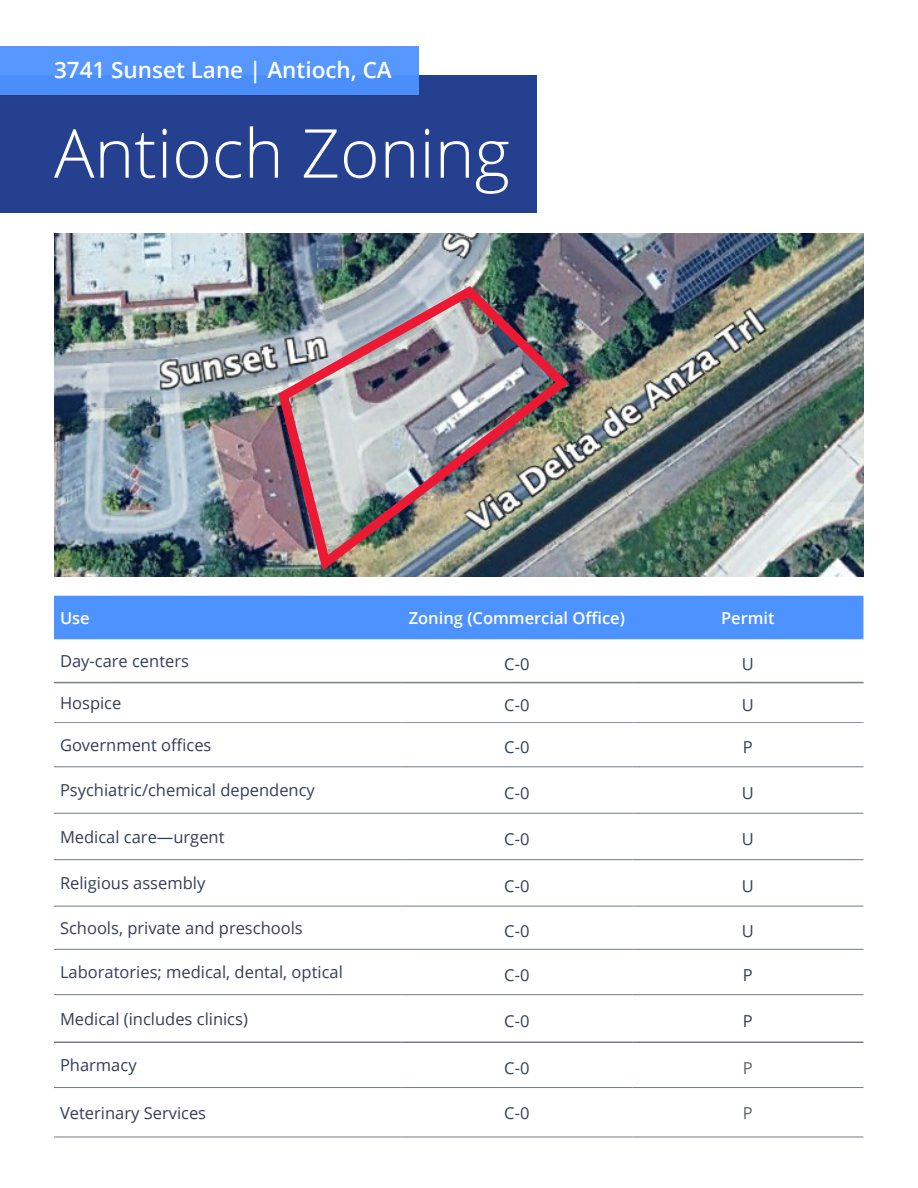
<style>
.page{position:relative;width:918px;height:1188px;background:#fff}
.page>*{position:absolute;margin:0;border:0;box-sizing:border-box;transform-origin:0 0}
.t1{font:300 67.5px "Open Sans";color:#fff}
.t2{font:600 22.5px "Open Sans";color:#fff}
.t3{font:16.5px "Open Sans";color:#353e59}
.t4{font:600 16.5px "Open Sans";color:#fff}
.t5{font:16.5px "Open Sans";color:#5f6369}
</style>
<div class="page">
<div style="left:0;top:75px;width:537px;height:138px;background:#25408f"></div>
<div style="left:0;top:46px;width:419px;height:48px;background:#5698ff"></div>
<div style="left:54px;top:596px;width:809px;height:43px;background:#4d93ff"></div>
<hr style="left:54px;top:682px;width:347px;height:1px;background:#71788b">
<hr style="left:54px;top:683px;width:347px;height:1px;background:#71788b">
<hr style="left:401px;top:682px;width:231px;height:1px;background:#71788b">
<hr style="left:401px;top:683px;width:231px;height:1px;background:#71788b">
<hr style="left:632px;top:682px;width:231px;height:1px;background:#71788b">
<hr style="left:632px;top:683px;width:231px;height:1px;background:#71788b">
<hr style="left:54px;top:722px;width:347px;height:1px;background:#8993b1">
<hr style="left:401px;top:722px;width:231px;height:1px;background:#8993b1">
<hr style="left:632px;top:722px;width:231px;height:1px;background:#8993b1">
<hr style="left:54px;top:766px;width:347px;height:1px;background:#71788b">
<hr style="left:401px;top:766px;width:231px;height:1px;background:#71788b">
<hr style="left:632px;top:766px;width:231px;height:1px;background:#71788b">
<hr style="left:54px;top:813px;width:347px;height:1px;background:#71788b">
<hr style="left:401px;top:813px;width:231px;height:1px;background:#71788b">
<hr style="left:632px;top:813px;width:231px;height:1px;background:#71788b">
<hr style="left:54px;top:859px;width:347px;height:1px;background:#71788b">
<hr style="left:401px;top:859px;width:231px;height:1px;background:#71788b">
<hr style="left:632px;top:859px;width:231px;height:1px;background:#71788b">
<hr style="left:54px;top:906px;width:347px;height:1px;background:#71788b">
<hr style="left:401px;top:906px;width:231px;height:1px;background:#71788b">
<hr style="left:632px;top:906px;width:231px;height:1px;background:#71788b">
<hr style="left:54px;top:949px;width:347px;height:1px;background:#71788b">
<hr style="left:401px;top:949px;width:231px;height:1px;background:#71788b">
<hr style="left:632px;top:949px;width:231px;height:1px;background:#71788b">
<hr style="left:54px;top:994px;width:347px;height:1px;background:#71788b">
<hr style="left:401px;top:994px;width:231px;height:1px;background:#71788b">
<hr style="left:632px;top:994px;width:231px;height:1px;background:#71788b">
<hr style="left:54px;top:1042px;width:347px;height:1px;background:#353e59">
<hr style="left:401px;top:1042px;width:231px;height:1px;background:#353e59">
<hr style="left:632px;top:1042px;width:231px;height:1px;background:#353e59">
<hr style="left:54px;top:1087px;width:347px;height:1px;background:#71788b">
<hr style="left:401px;top:1087px;width:231px;height:1px;background:#71788b">
<hr style="left:632px;top:1087px;width:231px;height:1px;background:#71788b">
<hr style="left:54px;top:1137px;width:347px;height:1px;background:#71788b">
<hr style="left:401px;top:1137px;width:231px;height:1px;background:#71788b">
<hr style="left:632px;top:1137px;width:231px;height:1px;background:#71788b">
<img style="left:54px;top:234px;width:810px;height:343px">
<img style="left:271px;top:280px;width:305px;height:297px">
<p class="t2" style="left:54px;top:55px;width:339px">3741 Sunset Lane | Antioch, CA</p>
<p class="t1" style="left:54px;top:107px;width:457px">Antioch Zoning</p>
<p class="t4" style="left:60px;top:607px;width:31px">Use</p>
<p class="t4" style="left:409px;top:607px;width:218px">Zoning (Commercial Office)</p>
<p class="t4" style="left:721px;top:607px;width:55px">Permit</p>
<p class="t3" style="left:60px;top:650px;width:131px">Day-care centers</p>
<p class="t3" style="left:504px;top:652px;width:27px">C-0</p>
<p class="t3" style="left:742px;top:652px;width:14px">U</p>
<p class="t3" style="left:60px;top:692px;width:63px">Hospice</p>
<p class="t3" style="left:504px;top:694px;width:27px">C-0</p>
<p class="t3" style="left:742px;top:694px;width:14px">U</p>
<p class="t3" style="left:60px;top:734px;width:153px">Government offices</p>
<p class="t3" style="left:504px;top:736px;width:27px">C-0</p>
<p class="t3" style="left:743px;top:736px;width:11px">P</p>
<p class="t3" style="left:60px;top:779px;width:256px">Psychiatric/chemical dependency</p>
<p class="t3" style="left:504px;top:782px;width:27px">C-0</p>
<p class="t3" style="left:742px;top:782px;width:14px">U</p>
<p class="t3" style="left:60px;top:825px;width:166px">Medical care—urgent</p>
<p class="t3" style="left:504px;top:828px;width:27px">C-0</p>
<p class="t3" style="left:742px;top:828px;width:14px">U</p>
<p class="t3" style="left:60px;top:872px;width:147px">Religious assembly</p>
<p class="t3" style="left:504px;top:874px;width:27px">C-0</p>
<p class="t3" style="left:742px;top:874px;width:14px">U</p>
<p class="t3" style="left:60px;top:917px;width:244px">Schools, private and preschools</p>
<p class="t3" style="left:504px;top:919px;width:27px">C-0</p>
<p class="t3" style="left:742px;top:919px;width:14px">U</p>
<p class="t3" style="left:60px;top:961px;width:284px">Laboratories; medical, dental, optical</p>
<p class="t3" style="left:504px;top:964px;width:27px">C-0</p>
<p class="t3" style="left:743px;top:964px;width:11px">P</p>
<p class="t3" style="left:60px;top:1007px;width:189px">Medical (includes clinics)</p>
<p class="t3" style="left:504px;top:1010px;width:27px">C-0</p>
<p class="t3" style="left:743px;top:1010px;width:11px">P</p>
<p class="t3" style="left:60px;top:1054px;width:78px">Pharmacy</p>
<p class="t3" style="left:504px;top:1056px;width:27px">C-0</p>
<p class="t5" style="left:743px;top:1056px;width:11px">P</p>
<p class="t3" style="left:60px;top:1101px;width:148px">Veterinary Services</p>
<p class="t3" style="left:504px;top:1101px;width:27px">C-0</p>
<p class="t5" style="left:743px;top:1101px;width:11px">P</p>
</div>
